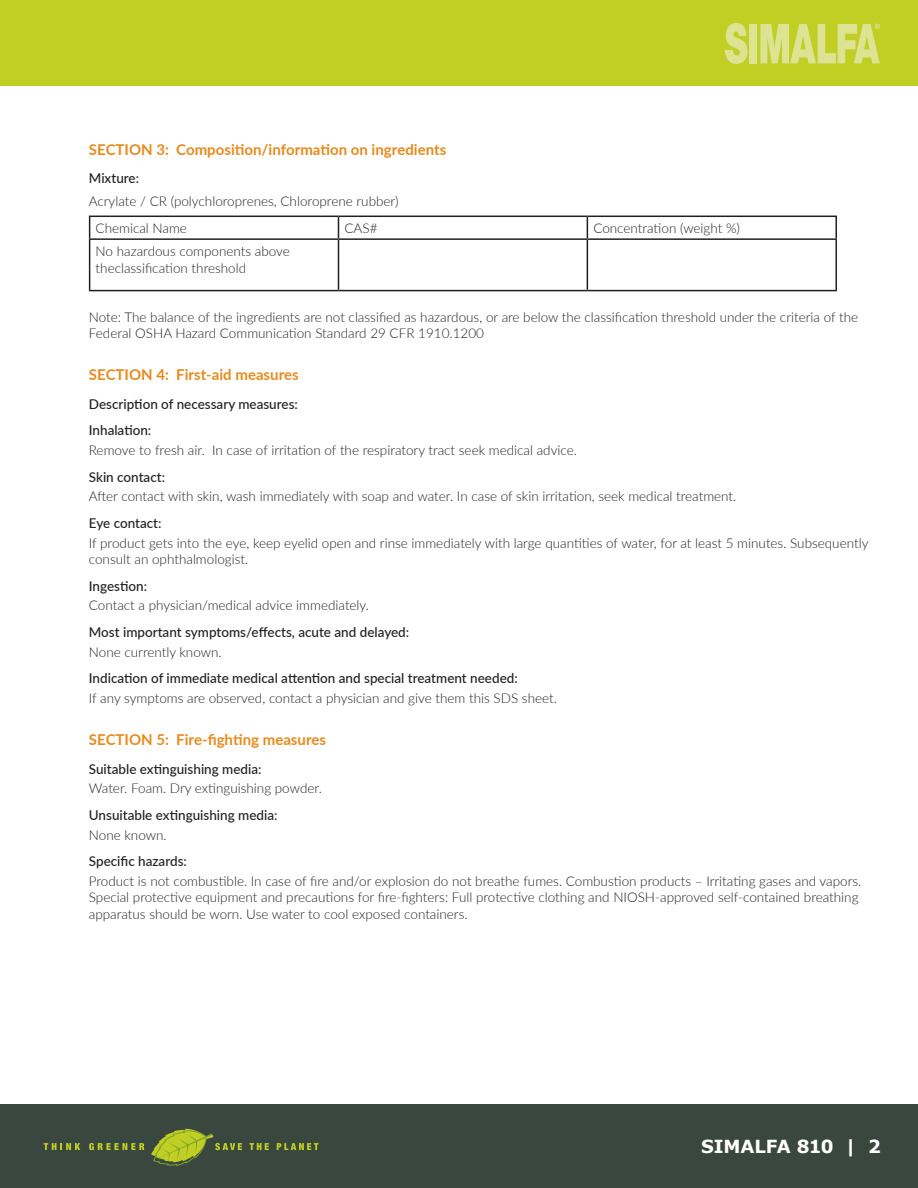
<style>
.page{position:relative;width:918px;height:1188px;background:#fff}
.page>*{position:absolute;margin:0;border:0;box-sizing:border-box;transform-origin:0 0}
.t1{font:700 18px "Verdana";letter-spacing:-.01em;color:#fff}
.t2{font:700 15px "Lato";color:#e88a1c}
.t3{font:300 13.5px/16.5px "Lato";color:#231f20}
.t4{font:500 13.5px/26.5px "Lato";color:#231f20}
</style>
<div class="page">
<div style="left:0;top:1105px;width:918px;height:83px;background:#3a473f"></div>
<div style="left:0;top:1px;width:918px;height:85px;background:#c1ce23"></div>
<svg style="left:725px;top:23px;width:22px;height:41px"></svg>
<div style="left:750px;top:24px;width:7px;height:39px;background:#dee394"></div>
<svg style="left:760px;top:24px;width:120px;height:39px"></svg>
<svg style="left:44px;top:1143px;width:36px;height:7px"></svg>
<svg style="left:89px;top:1143px;width:55px;height:7px"></svg>
<svg style="left:151px;top:1129px;width:91px;height:37px"></svg>
<svg style="left:249px;top:1143px;width:20px;height:7px"></svg>
<svg style="left:277px;top:1143px;width:41px;height:7px"></svg>
<hr style="left:89px;top:216px;width:249px;height:1px;background:#231f20">
<svg style="left:89px;top:217px;width:1px;height:21px"></svg>
<hr style="left:338px;top:216px;width:249px;height:1px;background:#231f20">
<svg style="left:338px;top:217px;width:1px;height:21px"></svg>
<hr style="left:587px;top:216px;width:250px;height:1px;background:#231f20">
<svg style="left:587px;top:217px;width:1px;height:21px"></svg>
<hr style="left:835px;top:217px;width:2px;height:21px;background:#231f20">
<hr style="left:89px;top:238px;width:249px;height:2px;background:#231f20">
<hr style="left:89px;top:240px;width:1px;height:50px;background:#231f20">
<hr style="left:338px;top:238px;width:249px;height:2px;background:#231f20">
<hr style="left:338px;top:240px;width:1px;height:50px;background:#231f20">
<hr style="left:587px;top:238px;width:250px;height:2px;background:#231f20">
<hr style="left:587px;top:240px;width:1px;height:50px;background:#231f20">
<hr style="left:835px;top:240px;width:2px;height:50px;background:#231f20">
<hr style="left:89px;top:290px;width:249px;height:1px;background:#231f20">
<hr style="left:338px;top:290px;width:249px;height:1px;background:#231f20">
<hr style="left:587px;top:290px;width:250px;height:1px;background:#231f20">
<p class="t2" style="left:89px;top:138px;width:359px">SECTION 3: Composition/information on ingredients</p>
<p class="t4" style="left:89px;top:165px;width:52px">Mixture:</p>
<p class="t3" style="left:96px;top:188px;width:304px;line-height:26.8px;text-indent:-7px">Acrylate / CR (polychloroprenes, Chloroprene rubber)<br>Chemical Name</p>
<p class="t3" style="left:344px;top:220px;width:35px">CAS#</p>
<p class="t3" style="left:593px;top:220px;width:148px">Concentration (weight %)</p>
<p class="t3" style="left:96px;top:242px;width:196px">No hazardous components above theclassification threshold</p>
<p class="t3" style="left:89px;top:308px;width:771px">Note: The balance of the ingredients are not classified as hazardous, or are below the classification threshold under the criteria of the<br>Federal OSHA Hazard Communication Standard 29 CFR 1910.1200</p>
<p class="t2" style="left:89px;top:364px;width:211px">SECTION 4: First-aid measures</p>
<p class="t4" style="left:89px;top:390px;width:211px">Description of necessary measures:<br>Inhalation:</p>
<p class="t3" style="left:89px;top:442px;width:489px">Remove to fresh air. In case of irritation of the respiratory tract seek medical advice.</p>
<p class="t4" style="left:89px;top:463px;width:78px">Skin contact:</p>
<p class="t3" style="left:89px;top:488px;width:649px">After contact with skin, wash immediately with soap and water. In case of skin irritation, seek medical treatment.</p>
<p class="t4" style="left:89px;top:509px;width:74px">Eye contact:</p>
<p class="t3" style="left:89px;top:534px;width:781px">If product gets into the eye, keep eyelid open and rinse immediately with large quantities of water, for at least 5 minutes. Subsequently consult an ophthalmologist.</p>
<p class="t4" style="left:89px;top:572px;width:60px">Ingestion:</p>
<p class="t3" style="left:89px;top:597px;width:282px">Contact a physician/medical advice immediately.</p>
<p class="t4" style="left:89px;top:618px;width:322px">Most important symptoms/effects, acute and delayed:</p>
<p class="t3" style="left:89px;top:643px;width:134px">None currently known.</p>
<p class="t4" style="left:89px;top:664px;width:430px">Indication of immediate medical attention and special treatment needed:</p>
<p class="t3" style="left:89px;top:689px;width:470px">If any symptoms are observed, contact a physician and give them this SDS sheet.</p>
<p class="t2" style="left:89px;top:729px;width:239px">SECTION 5: Fire-fighting measures</p>
<p class="t4" style="left:89px;top:755px;width:174px">Suitable extinguishing media:</p>
<p class="t3" style="left:89px;top:780px;width:235px">Water. Foam. Dry extinguishing powder.</p>
<p class="t4" style="left:89px;top:801px;width:190px">Unsuitable extinguishing media:</p>
<p class="t3" style="left:89px;top:826px;width:79px">None known.</p>
<p class="t4" style="left:89px;top:847px;width:100px">Specific hazards:</p>
<p class="t3" style="left:89px;top:872px;width:774px">Product is not combustible. In case of fire and/or explosion do not breathe fumes. Combustion products – Irritating gases and vapors.<br>Special protective equipment and precautions for fire-fighters: Full protective clothing and NIOSH-approved self-contained breathing apparatus should be worn. Use water to cool exposed containers.</p>
<h1 class="t1" style="left:701px;top:1134px;width:181px">SIMALFA 810 | 2</h1>
</div>
